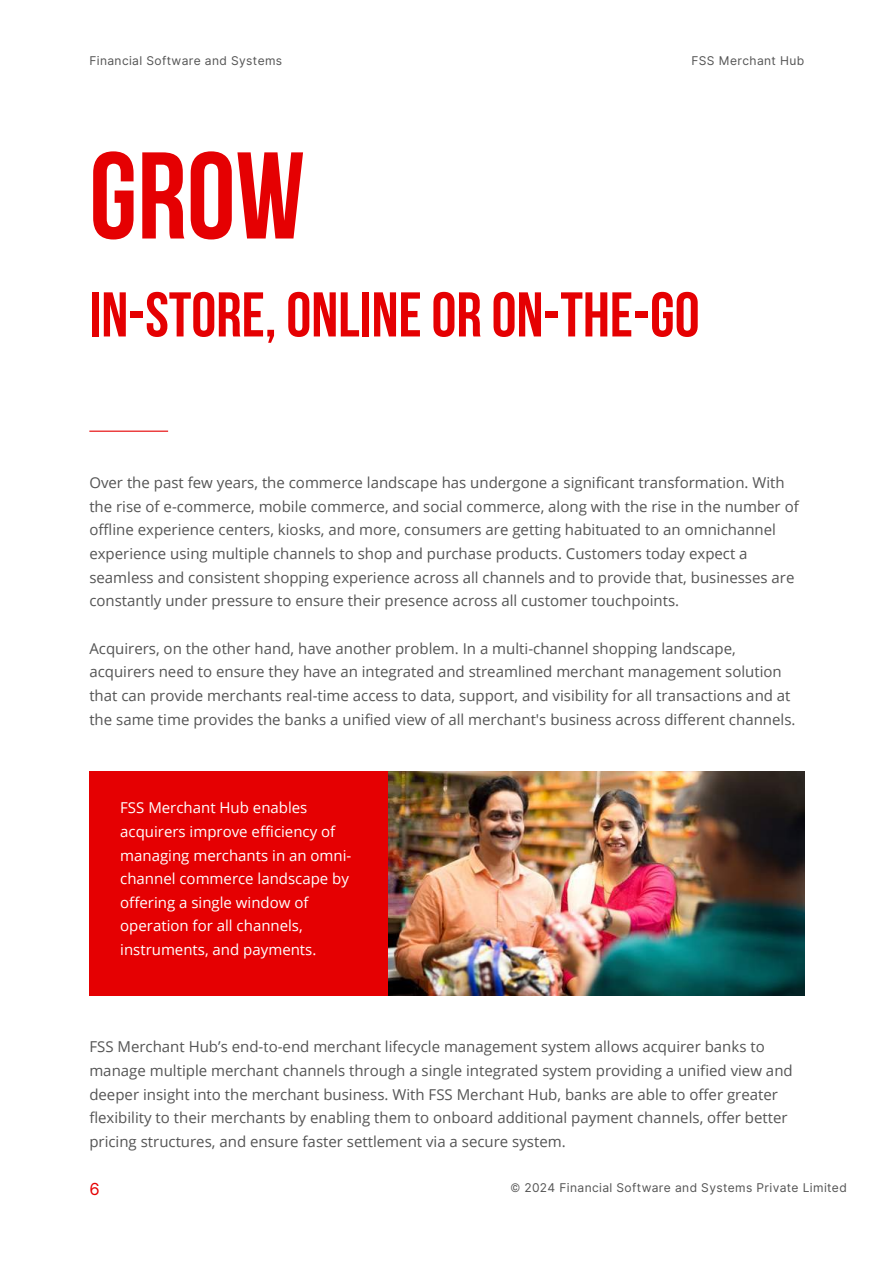
<style>
.page{position:relative;width:894px;height:1264px;background:#fff}
.page>*{position:absolute;margin:0;border:0;box-sizing:border-box;transform-origin:0 0}
.t1{font:700 123px "Bebas Neue";color:#e50002}
.t2{font:700 63px "Bebas Neue";color:#e50002}
.t3{font:16.5px "Inter";color:#e50002}
.t4{font:15px/23.7px "Open Sans";color:#545454}
.t5{font:15px/23.7px "Open Sans";color:#fff}
.t6{font:12px "Inter";letter-spacing:.03em;color:#545454}
</style>
<div class="page">
<hr style="left:89px;top:430px;width:79px;height:2px;background:#e50002">
<img style="left:387px;top:771px;width:416px;height:224px">
<div style="left:89px;top:771px;width:298px;height:224px;background:#e50002"></div>
<p class="t6" style="left:89px;top:53px;width:194px">Financial Software and Systems</p>
<p class="t6" style="left:691px;top:53px;width:114px">FSS Merchant Hub</p>
<h1 class="t1" style="left:89px;top:146px;width:217px">GROW</h1>
<h2 class="t2" style="left:89px;top:289px;width:611px">IN-STORE, ONLINE OR ON-THE-GO</h2>
<p class="t4" style="left:89px;top:470px;width:710px">Over the past few years, the commerce landscape has undergone a significant transformation. With the rise of e-commerce, mobile commerce, and social commerce, along with the rise in the number of offline experience centers, kiosks, and more, consumers are getting habituated to an omnichannel experience using multiple channels to shop and purchase products. Customers today expect a seamless and consistent shopping experience across all channels and to provide that, businesses are constantly under pressure to ensure their presence across all customer touchpoints.</p>
<p class="t4" style="left:89px;top:636px;width:707px">Acquirers, on the other hand, have another problem. In a multi-channel shopping landscape, acquirers need to ensure they have an integrated and streamlined merchant management solution that can provide merchants real-time access to data, support, and visibility for all transactions and at the same time provides the banks a unified view of all merchant's business across different channels.</p>
<p class="t5" style="left:120px;top:795px;width:233px">FSS Merchant Hub enables acquirers improve efficiency of managing merchants in an omni&shy;channel commerce landscape by offering a single window of operation for all channels, instruments, and payments.</p>
<p class="t4" style="left:89px;top:1034px;width:704px">FSS Merchant Hub’s end-to-end merchant lifecycle management system allows acquirer banks to manage multiple merchant channels through a single integrated system providing a unified view and deeper insight into the merchant business. With FSS Merchant Hub, banks are able to offer greater flexibility to their merchants by enabling them to onboard additional payment channels, offer better pricing structures, and ensure faster settlement via a secure system.</p>
<p class="t3" style="left:89px;top:1178px;width:12px">6</p>
<p class="t6" style="left:510px;top:1180px;width:338px">© 2024 Financial Software and Systems Private Limited</p>
</div>
